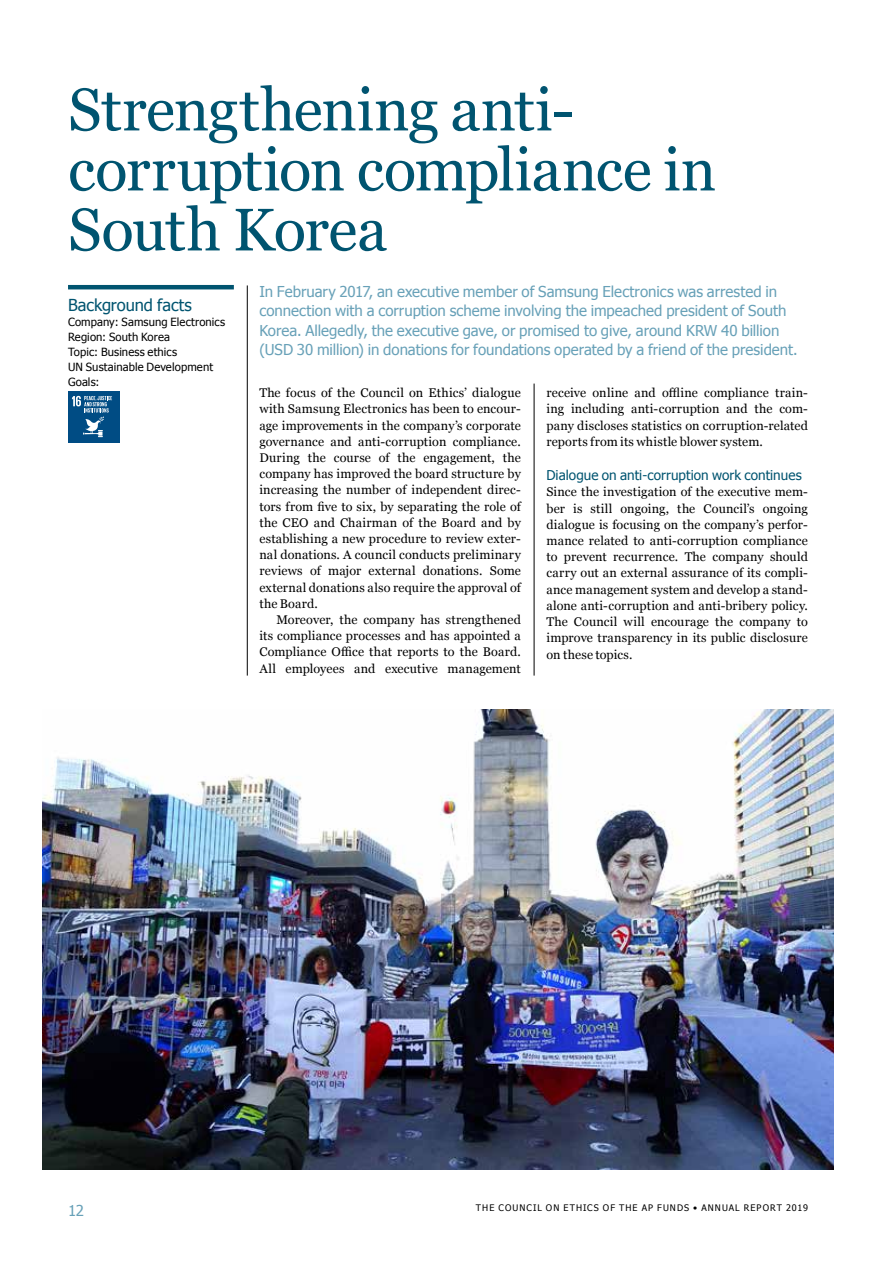
<style>
.page{position:relative;width:893px;height:1263px;background:#fff}
.page>*{position:absolute;margin:0;border:0;box-sizing:border-box;transform-origin:0 0}
.t1{font:60px/60px "Georgia";letter-spacing:-.01em;color:#005470}
.t2{font:16.5px "Tahoma";letter-spacing:-.005em;color:#005470}
.t3{font:15px/19.5px "Tahoma";color:#68a1b8}
.t4{font:13.5px "Tahoma";letter-spacing:.005em;color:#005470}
.t5{font:12.6px/16.2px "Georgia";letter-spacing:.01em;color:#000;text-align:justify}
.t6{font:11.25px/15px "Tahoma";letter-spacing:.01em;color:#000}
.t7{font:9px "Tahoma";letter-spacing:.12em;color:#000}
</style>
<div class="page">
<img style="left:43px;top:710px;width:790px;height:459px">
<hr style="left:68px;top:285px;width:166px;height:4px;background:#005470">
<div style="left:68px;top:392px;width:51px;height:51px;background:#004c84"></div>
<svg style="left:72px;top:396px;width:40px;height:41px"></svg>
<hr style="left:534px;top:384px;width:1px;height:291px;background:#000">
<hr style="left:247px;top:285px;width:1px;height:390px;background:#000">
<h1 class="t1" style="left:68px;top:77px;width:650px">Strengthening anti&shy;corruption compliance in<br>South Korea</h1>
<p class="t3" style="left:259px;top:281px;width:540px">In February 2017, an executive member of Samsung Electronics was arrested in connection with a corruption scheme involving the impeached president of South Korea. Allegedly, the executive gave, or promised to give, around KRW 40 billion (USD 30 million) in donations for foundations operated by a friend of the president.</p>
<p class="t5" style="left:259px;top:384px;width:263px">The focus of the Council on Ethics’ dialogue with Samsung Electronics has been to encour&shy;age improvements in the company’s corporate governance and anti-corruption compliance.<br>During the course of the engagement, the company has improved the board structure by increasing the number of independent direc&shy;tors from five to six, by separating the role of the CEO and Chairman of the Board and by establishing a new procedure to review exter&shy;nal donations. A council conducts preliminary reviews of major external donations. Some external donations also require the approval of the Board.</p>
<p class="t5" style="left:259px;top:611px;width:263px;text-indent:17px">Moreover, the company has strengthened its compliance processes and has appointed a Compliance Office that reports to the Board.<br>All employees and executive management</p>
<h2 class="t2" style="left:68px;top:294px;width:125px">Background facts</h2>
<p class="t6" style="left:68px;top:314px;width:159px">Company: Samsung Electronics<br>Region: South Korea<br>Topic: Business ethics<br>UN Sustainable Development<br>Goals:</p>
<p class="t5" style="left:546px;top:384px;width:263px">receive online and offline compliance train&shy;ing including anti-corruption and the com&shy;pany discloses statistics on corruption-related reports from its whistle blower system.</p>
<p class="t4" style="left:546px;top:466px;width:257px">Dialogue on anti-corruption work continues</p>
<p class="t5" style="left:546px;top:483px;width:263px">Since the investigation of the executive mem&shy;ber is still ongoing, the Council’s ongoing dialogue is focusing on the company’s perfor&shy;mance related to anti-corruption compliance to prevent recurrence. The company should carry out an external assurance of its compli&shy;ance management system and develop a stand&shy;alone anti-corruption and anti-bribery policy.<br>The Council will encourage the company to improve transparency in its public disclosure on these topics.</p>
<p class="t3" style="left:68px;top:1200px;width:17px">12</p>
<p class="t7" style="left:476px;top:1202px;width:333px">THE COUNCIL ON ETHICS OF THE AP FUNDS • ANNUAL REPORT 2019</p>
</div>
